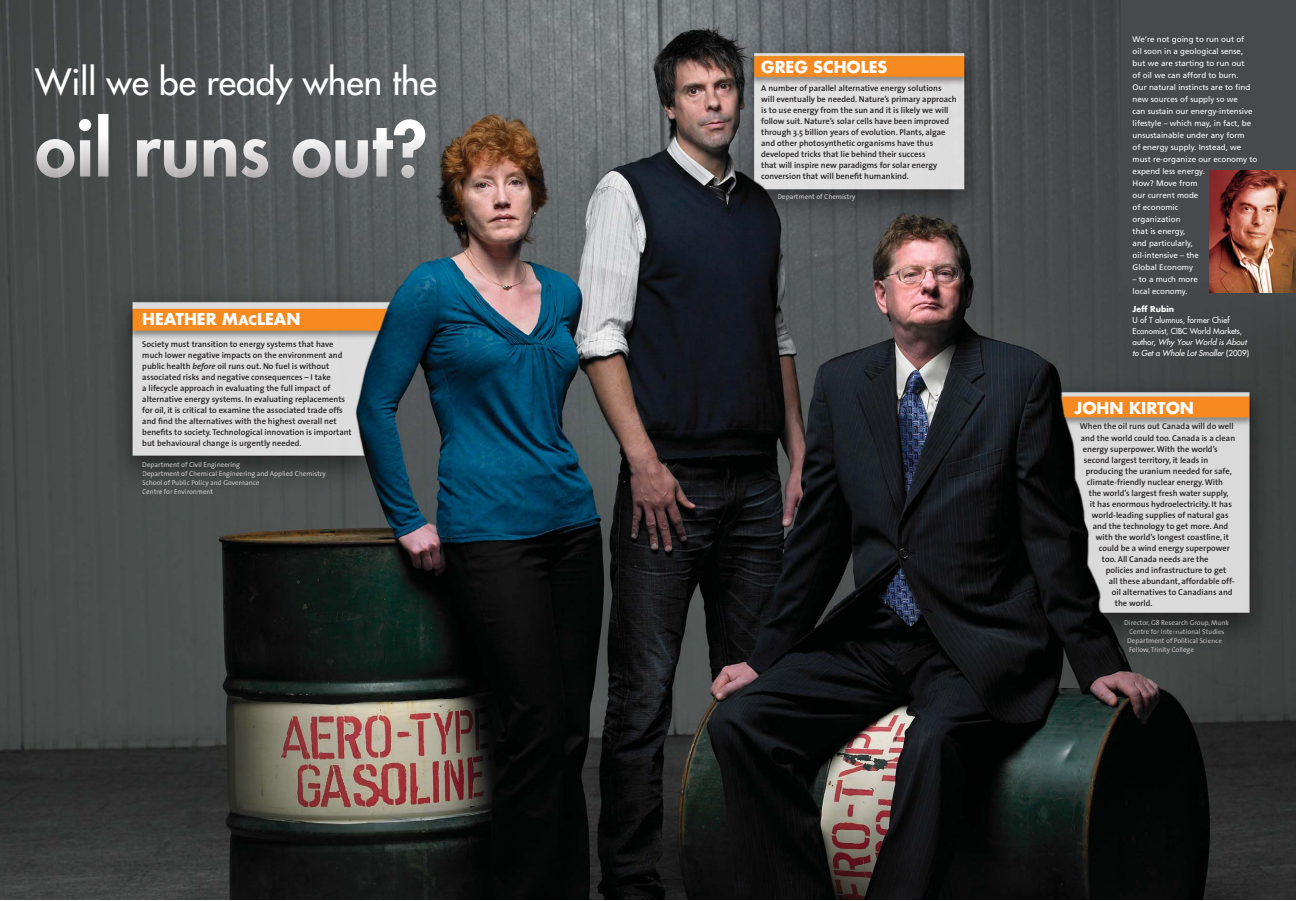
<style>
.page{position:relative;width:1296px;height:901px;background:#fff}
.page>*{position:absolute;margin:0;border:0;box-sizing:border-box;transform-origin:0 0}
.t1{font:35.3px "Futura";color:#fff}
.t2{font:700 16px "Futura";color:#fff}
.t3{font:600 8.5px/11px "The Sans";color:#231f20}
.t4{font:8px/12px "Frutiger";color:#fff}
.t5{font:8px/11px "Futura";color:#fff}
.t6{font:7px/9px "The Sans";color:#d3d2d1}
.t7{font:7px/9px "The Sans";color:#c4c2c2}
.t8{font:7px "The Sans";color:#d3d1d1}
.s1{font-size:13px}
.s2{font-style:italic}
.s3{color:#d0cece}
.s4{color:#cfcdcd}
.s5{color:#d0cecd}
.s6{color:#cfcdcc}
.s7{color:#cfcdce}
.s8{color:#d2d1d0}
.s9{color:#d4d2d2}
.s10{color:#d4d3d3}
.s11{color:#d5d4d3}
.s12{color:#d6d5d4}
.s13{color:#d5d4d4}
.s14{color:#d6d4d4}
.s15{color:#d7d5d5}
.s16{color:#d2d0d1}
.s17{color:#d1cfd0}
.s18{color:#d2d0d0}
.s19{color:#d2cfcf}
.s20{font-weight:700}
.s21{color:#c0bebe}
.s22{color:#c1bebd}
.s23{color:#c0bebd}
.s24{color:#c1bfbe}
.s25{color:#c0bdbd}
.s26{color:#bfbdbd}
.s27{color:#c2bfbf}
.s28{color:#c8c6c6}
.s29{color:#c7c5c5}
.s30{color:#c7c5c3}
.s31{color:#c7c5c4}
.s32{color:#c6c4c4}
.s33{color:#c7c4c4}
.s34{color:#c9c7c7}
.s35{color:#c8c7c6}
</style>
<div class="page">
<img style="left:0;top:0;width:1295px;height:899px">
<img style="left:36px;top:114px;width:389px;height:64px">
<img style="left:1121px;top:0;width:174px;height:381px">
<img style="left:1210px;top:170px;width:85px;height:123px">
<img style="left:143px;top:461px;width:97px;height:7px">
<img style="left:143px;top:470px;width:183px;height:7px">
<img style="left:143px;top:479px;width:116px;height:7px">
<img style="left:143px;top:488px;width:70px;height:6px">
<img style="left:778px;top:193px;width:77px;height:7px">
<img style="left:1125px;top:620px;width:104px;height:7px">
<img style="left:1129px;top:629px;width:95px;height:5px">
<img style="left:1128px;top:638px;width:94px;height:7px">
<img style="left:1130px;top:647px;width:64px;height:7px">
<h1 class="t1" style="left:35px;top:64px;width:403px">Will we be ready when the</h1>
<h2 class="t2" style="left:142px;top:312px;width:160px">HEATHER M<span class="s1">AC</span>LEAN</h2>
<p class="t3" style="left:142px;top:339px;width:211px">Society must transition to energy systems that have much lower negative impacts on the environment and public health <span class="s2">before</span> oil runs out. No fuel is without associated risks and negative consequences – I take<br>a lifecycle approach in evaluating the full impact of alternative energy systems. In evaluating replacements for oil, it is critical to examine the associated trade offs and find the alternatives with the highest overall net benefits to society. Technological innovation is important but behavioural change is urgently needed.</p>
<p class="t6" style="left:142px;top:460px;width:185px"><span class="s3">Dep</span><span class="s4">art</span><span class="s5">men</span><span class="s4">t of C</span><span class="s6">ivil E</span><span class="s5">ngi</span><span class="s7">neerin</span><span class="s4">g<br></span>Dep<span class="s8">art</span>ment of Chemical E<span class="s9">ngi</span>neerin<span class="s9">g and Applied Chemistry </span><span class="s10">School of</span> <span class="s11">Pu</span><span class="s12">bli</span><span class="s11">c P</span><span class="s10">oli</span><span class="s13">cy</span> <span class="s10">and</span> <span class="s11">Go</span><span class="s10">ver</span><span class="s14">nan</span><span class="s13">ce<br>Centre</span> <span class="s15">fo</span><span class="s13">r E</span><span class="s15">nvironment</span></p>
<h2 class="t2" style="left:761px;top:60px;width:128px">GREG SCHOLES</h2>
<p class="t3" style="left:761px;top:84px;width:197px">A number of parallel alternative energy solutions will eventually be needed. Nature’s primary approach is to use energy from the sun and it is likely we will follow suit. Nature’s solar cells have been improved through 3.5 billion years of evolution. Plants, algae and other photosynthetic organisms have thus developed tricks that lie behind their success<br>that will inspire new paradigms for solar energy conversion that will benefit humankind.</p>
<p class="t8" style="left:777px;top:193px;width:79px">Depart<span class="s16">ment o</span><span class="s17">f C</span><span class="s18">hem</span><span class="s19">ist</span><span class="s3">ry</span></p>
<p class="t4" style="left:1132px;top:34px;width:126px">We’re not going to run out of<br>oil soon in a geological sense, but we are starting to run out<br>of oil we can afford to burn.<br>Our natural instincts are to find new sources of supply so we<br>can sustain our energy-intensive lifestyle – which may, in fact, be unsustainable under any form<br>of energy supply. Instead, we must re-organize our economy to expend less energy.<br>How? Move from<br>our current mode<br>of economic<br>organization<br>that is energy,<br>and particularly,<br>oil-intensive – the<br>Global Economy</p>
<p class="t4" style="left:1132px;top:274px;width:67px">– to a much more local economy.</p>
<p class="t5" style="left:1132px;top:304px;width:118px"><span class="s20">Jeff Rubin<br></span>U of T alumnus, former Chief<br>Economist, CIBC World Markets, author, <span class="s2">Why Your World is About to Get a Whole Lot Smaller</span> (2009)</p>
<h2 class="t2" style="left:1074px;top:401px;width:121px">JOHN KIRTON</h2>
<p class="t3" style="left:1080px;top:422px;width:155px">When the oil runs out Canada will do well</p>
<p class="t3" style="left:1081px;top:433px;width:156px">and the world could too. Canada is a clean</p>
<p class="t3" style="left:1083px;top:444px;width:136px">energy superpower. With the world’s</p>
<p class="t3" style="left:1084px;top:455px;width:126px">second largest territory, it leads in</p>
<p class="t3" style="left:1086px;top:466px;width:147px">producing the uranium needed for safe,</p>
<p class="t3" style="left:1087px;top:477px;width:138px">climate-friendly nuclear energy. With</p>
<p class="t3" style="left:1089px;top:488px;width:141px">the world’s largest fresh water supply,</p>
<p class="t3" style="left:1090px;top:499px;width:144px">it has enormous hydroelectricity. It has</p>
<p class="t3" style="left:1092px;top:510px;width:138px">world-leading supplies of natural gas</p>
<p class="t3" style="left:1093px;top:521px;width:137px">and the technology to get more. And</p>
<p class="t3" style="left:1096px;top:532px;width:135px">with the world’s longest coastline, it</p>
<p class="t3" style="left:1099px;top:543px;width:132px">could be a wind energy superpower</p>
<p class="t3" style="left:1102px;top:554px;width:108px">too. All Canada needs are the</p>
<p class="t3" style="left:1106px;top:565px;width:122px">policies and infrastructure to get</p>
<p class="t3" style="left:1109px;top:576px;width:127px">all these abundant, affordable off-</p>
<p class="t3" style="left:1112px;top:587px;width:122px">oil alternatives to Canadians and</p>
<p class="t3" style="left:1115px;top:598px;width:39px">the world.</p>
<p class="t7" style="left:1127px;top:619px;width:103px;text-indent:-3px"><span class="s21">Dir</span><span class="s22">ect</span><span class="s21">or,</span> <span class="s23">G8</span> <span class="s21">Re</span><span class="s24">sea</span><span class="s25">rch</span> <span class="s26">Gr</span><span class="s27">oup</span><span class="s25">, M</span><span class="s21">unk<br></span>Centre for International Studies<br><span class="s28">Dep</span><span class="s29">art</span><span class="s28">men</span><span class="s29">t of P</span><span class="s30">oli</span><span class="s31">tic</span><span class="s29">al</span> <span class="s32">Sci</span><span class="s33">enc</span><span class="s31">e<br></span><span class="s34">Fel</span><span class="s35">low</span><span class="s28">, T</span><span class="s29">rin</span><span class="s28">ity Co</span><span class="s29">lle</span><span class="s28">ge</span></p>
</div>
